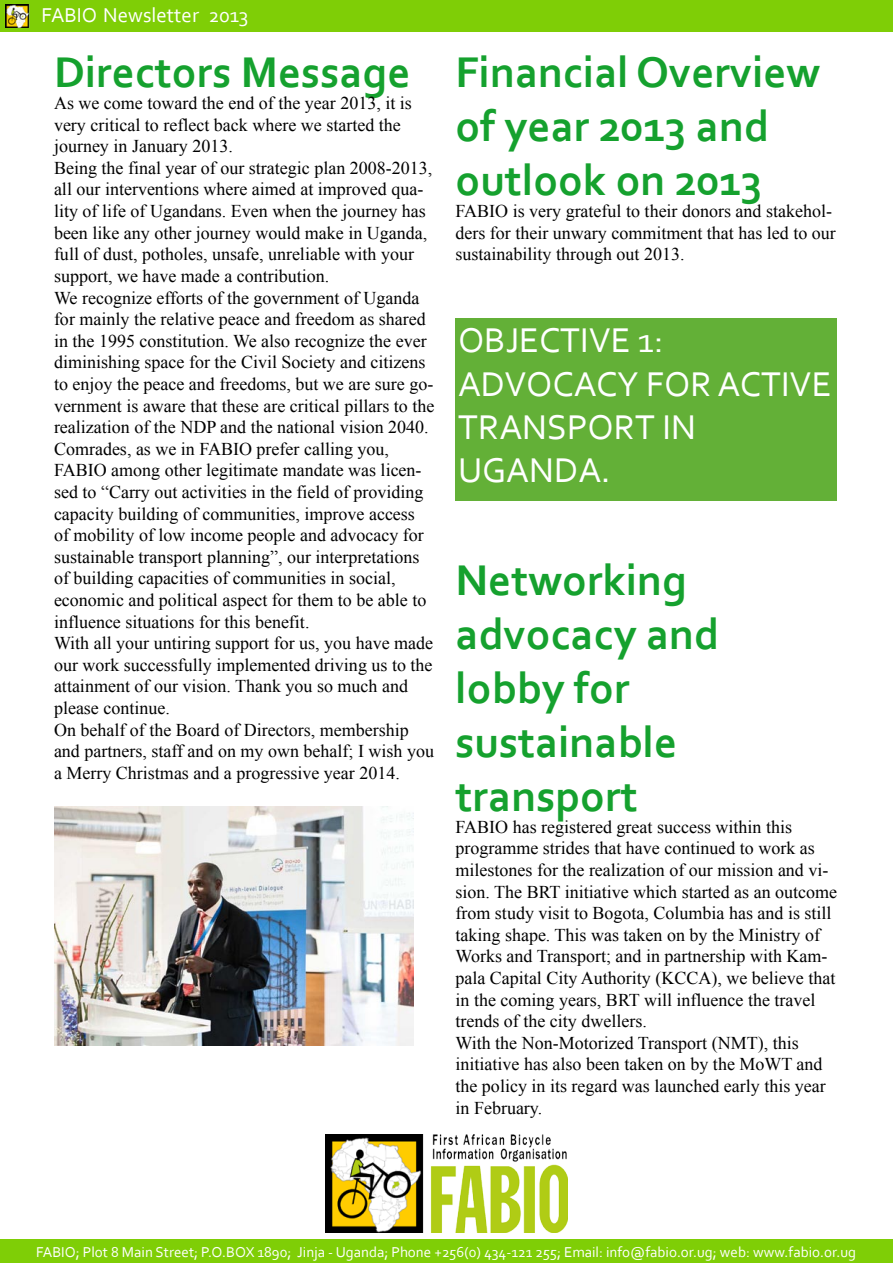
<style>
.page{position:relative;width:893px;height:1263px;background:#fff}
.page>*{position:absolute;margin:0;border:0;box-sizing:border-box;transform-origin:0 0}
.t1{font:700 45px/54px "Corbel";color:#15a12e}
.t2{font:36px/43.2px "Corbel";color:#fff}
.t3{font:21px "Corbel";color:#fff}
.t4{font:18px/21.6px "Times New Roman";color:#000}
.t5{font:15px "Corbel";color:#fff}
</style>
<div class="page">
<div style="left:0;top:0;width:893px;height:32px;background:#7fce06"></div>
<img style="left:6px;top:4px;width:23px;height:24px">
<div style="left:0;top:1239px;width:893px;height:24px;background:#7fce06"></div>
<img style="left:325px;top:1135px;width:243px;height:97px">
<div style="left:455px;top:318px;width:382px;height:183px;background:#63b037"></div>
<img style="left:54px;top:806px;width:360px;height:239px">
<p class="t3" style="left:41px;top:2px;width:208px">FABIO Newsletter 2013</p>
<h1 class="t1" style="left:54px;top:44px;width:358px">Directors Message</h1>
<p class="t4" style="left:54px;top:92px;width:382px">As we come toward the end of the year 2013, it is very critical to reflect back where we started the journey in January 2013.<br>Being the final year of our strategic plan 2008-2013, all our interventions where aimed at improved qua&shy;lity of life of Ugandans. Even when the journey has been like any other journey would make in Uganda, full of dust, potholes, unsafe, unreliable with your support, we have made a contribution.<br>We recognize efforts of the government of Uganda for mainly the relative peace and freedom as shared in the 1995 constitution. We also recognize the ever diminishing space for the Civil Society and citizens to enjoy the peace and freedoms, but we are sure go&shy;vernment is aware that these are critical pillars to the realization of the NDP and the national vision 2040.<br>Comrades, as we in FABIO prefer calling you, FABIO among other legitimate mandate was licen&shy;sed to “Carry out activities in the field of providing capacity building of communities, improve access of mobility of low income people and advocacy for sustainable transport planning”, our interpretations of building capacities of communities in social, economic and political aspect for them to be able to influence situations for this benefit.<br>With all your untiring support for us, you have made our work successfully implemented driving us to the attainment of our vision. Thank you so much and please continue.<br>On behalf of the Board of Directors, membership and partners, staff and on my own behalf; I wish you a Merry Christmas and a progressive year 2014.</p>
<h1 class="t1" style="left:455px;top:44px;width:366px">Financial Overview of year 2013 and outlook on 2013</h1>
<p class="t4" style="left:455px;top:200px;width:382px">FABIO is very grateful to their donors and stakehol&shy;ders for their unwary commitment that has led to our sustainability through out 2013.</p>
<h2 class="t2" style="left:458px;top:318px;width:375px">OBJECTIVE 1:<br>ADVOCACY FOR ACTIVE<br>TRANSPORT IN<br>UGANDA.</h2>
<h1 class="t1" style="left:455px;top:552px;width:265px">Networking advocacy and lobby for sustainable transport</h1>
<p class="t4" style="left:455px;top:816px;width:383px">FABIO has registered great success within this programme strides that have continued to work as milestones for the realization of our mission and vi&shy;sion. The BRT initiative which started as an outcome from study visit to Bogota, Columbia has and is still taking shape. This was taken on by the Ministry of Works and Transport; and in partnership with Kam&shy;pala Capital City Authority (KCCA), we believe that in the coming years, BRT will influence the travel trends of the city dwellers.<br>With the Non-Motorized Transport (NMT), this initiative has also been taken on by the MoWT and the policy in its regard was launched early this year in February.</p>
<p class="t5" style="left:36px;top:1242px;width:821px">FABIO; Plot 8 Main Street; P.O.BOX 1890; Jinja - Uganda; Phone +256(0) 434-121 255; Email: info@fabio.or.ug; web: www.fabio.or.ug</p>
</div>
